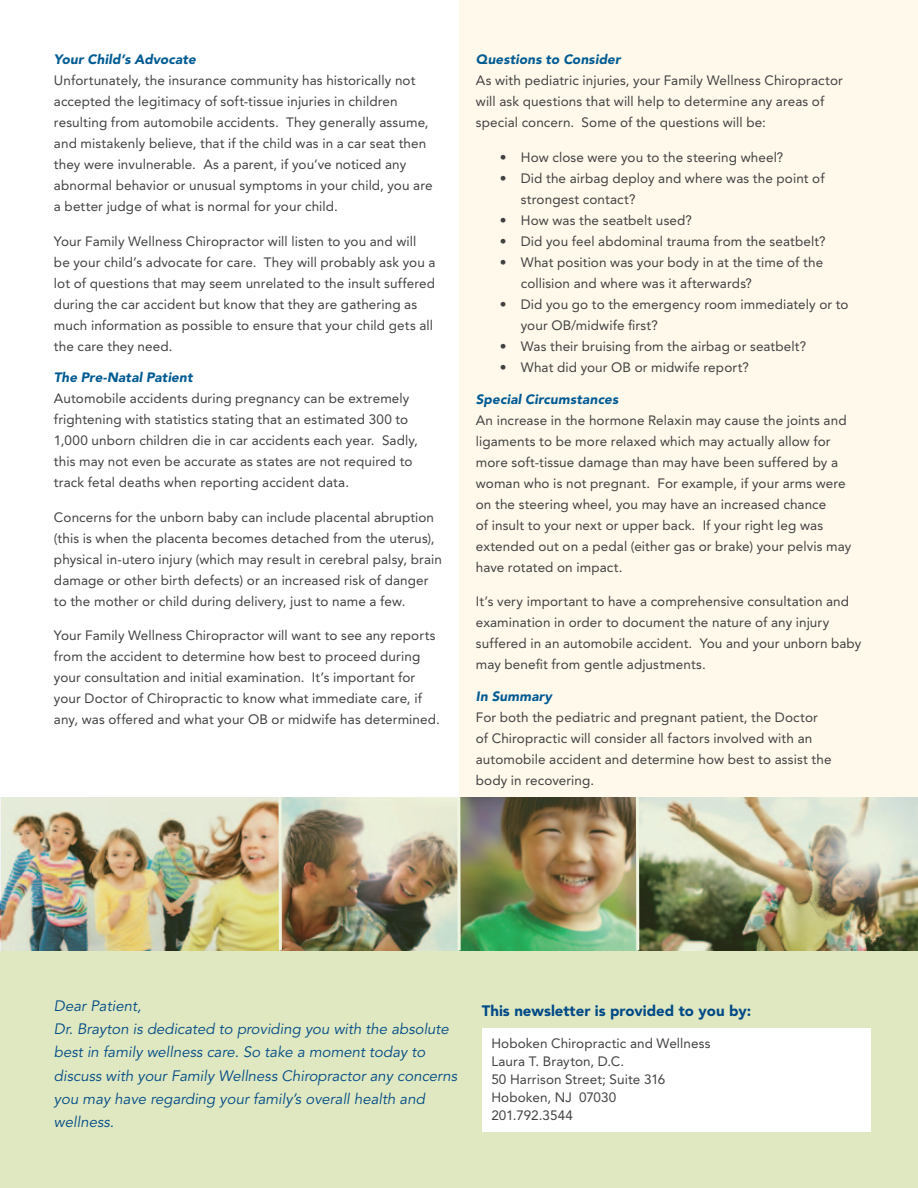
<style>
.page{position:relative;width:918px;height:1188px;background:#fff}
.page>*{position:absolute;margin:0;border:0;box-sizing:border-box;transform-origin:0 0}
.t1{font:italic 15px/23.2px "Avenir";color:#004a87}
.t2{font:900 15px "Avenir";color:#004a87}
.t3{font:13.5px/21px "Avenir";letter-spacing:.01em;color:#414142}
.t4{font:italic 900 13.5px "Avenir";letter-spacing:.01em;color:#005b93}
</style>
<div class="page">
<div style="left:0;top:950px;width:918px;height:238px;background:#dfe8c1"></div>
<div style="left:459px;top:0;width:459px;height:950px;background:#fff9eb"></div>
<div style="left:482px;top:1029px;width:388px;height:103px;background:#fff"></div>
<img style="left:2px;top:797px;width:916px;height:153px">
<p class="t4" style="left:54px;top:51px;width:143px">Your Child’s Advocate</p>
<p class="t3" style="left:54px;top:70px;width:380px">Unfortunately, the insurance community has historically not accepted the legitimacy of soft-tissue injuries in children resulting from automobile accidents. They generally assume, and mistakenly believe, that if the child was in a car seat then they were invulnerable. As a parent, if you’ve noticed any abnormal behavior or unusual symptoms in your child, you are a better judge of what is normal for your child.</p>
<p class="t3" style="left:54px;top:231px;width:383px">Your Family Wellness Chiropractor will listen to you and will be your child’s advocate for care. They will probably ask you a lot of questions that may seem unrelated to the insult suffered during the car accident but know that they are gathering as much information as possible to ensure that your child gets all the care they need.</p>
<p class="t4" style="left:54px;top:369px;width:140px">The Pre-Natal Patient</p>
<p class="t3" style="left:54px;top:388px;width:365px">Automobile accidents during pregnancy can be extremely frightening with statistics stating that an estimated 300 to 1,000 unborn children die in car accidents each year. Sadly, this may not even be accurate as states are not required to track fetal deaths when reporting accident data.</p>
<p class="t3" style="left:54px;top:507px;width:390px">Concerns for the unborn baby can include placental abruption (this is when the placenta becomes detached from the uterus), physical in-utero injury (which may result in cerebral palsy, brain damage or other birth defects) or an increased risk of danger to the mother or child during delivery, just to name a few.</p>
<p class="t3" style="left:54px;top:625px;width:387px">Your Family Wellness Chiropractor will want to see any reports from the accident to determine how best to proceed during your consultation and initial examination. It’s important for your Doctor of Chiropractic to know what immediate care, if any, was offered and what your OB or midwife has determined.</p>
<p class="t4" style="left:476px;top:52px;width:146px">Questions to Consider</p>
<p class="t3" style="left:476px;top:70px;width:369px">As with pediatric injuries, your Family Wellness Chiropractor will ask questions that will help to determine any areas of special concern. Some of the questions will be:</p>
<p class="t3" style="left:500px;top:147px;width:285px">• How close were you to the steering wheel?</p>
<p class="t3" style="left:521px;top:168px;width:305px;text-indent:-21px">• Did the airbag deploy and where was the point of strongest contact?</p>
<p class="t3" style="left:500px;top:210px;width:194px">• How was the seatbelt used?</p>
<p class="t3" style="left:500px;top:231px;width:327px">• Did you feel abdominal trauma from the seatbelt?</p>
<p class="t3" style="left:521px;top:252px;width:304px;text-indent:-21px">• What position was your body in at the time of the collision and where was it afterwards?</p>
<p class="t3" style="left:521px;top:294px;width:329px;text-indent:-21px">• Did you go to the emergency room immediately or to your OB/midwife first?</p>
<p class="t3" style="left:500px;top:336px;width:308px">• Was their bruising from the airbag or seatbelt?</p>
<p class="t3" style="left:500px;top:357px;width:251px">• What did your OB or midwife report?</p>
<p class="t4" style="left:476px;top:391px;width:144px">Special Circumstances</p>
<p class="t3" style="left:476px;top:409px;width:377px">An increase in the hormone Relaxin may cause the joints and ligaments to be more relaxed which may actually allow for more soft-tissue damage than may have been suffered by a woman who is not pregnant. For example, if your arms were on the steering wheel, you may have an increased chance<br>of insult to your next or upper back. If your right leg was extended out on a pedal (either gas or brake) your pelvis may have rotated on impact.</p>
<p class="t3" style="left:476px;top:591px;width:387px">It’s very important to have a comprehensive consultation and examination in order to document the nature of any injury suffered in an automobile accident. You and your unborn baby may benefit from gentle adjustments.</p>
<p class="t4" style="left:476px;top:688px;width:78px">In Summary</p>
<p class="t3" style="left:476px;top:706px;width:357px">For both the pediatric and pregnant patient, the Doctor of Chiropractic will consider all factors involved with an automobile accident and determine how best to assist the body in recovering.</p>
<p class="t1" style="left:54px;top:994px;width:405px">Dear Patient,<br>Dr. Brayton is dedicated to providing you with the absolute best in family wellness care. So take a moment today to discuss with your Family Wellness Chiropractor any concerns you may have regarding your family’s overall health and wellness.</p>
<p class="t2" style="left:482px;top:1002px;width:271px">This newsletter is provided to you by:</p>
<p class="t3" style="left:491px;top:1035px;width:221px;line-height:18px">Hoboken Chiropractic and Wellness<br>Laura T. Brayton, D.C.<br>50 Harrison Street; Suite 316<br>Hoboken, NJ 07030<br>201.792.3544</p>
</div>
